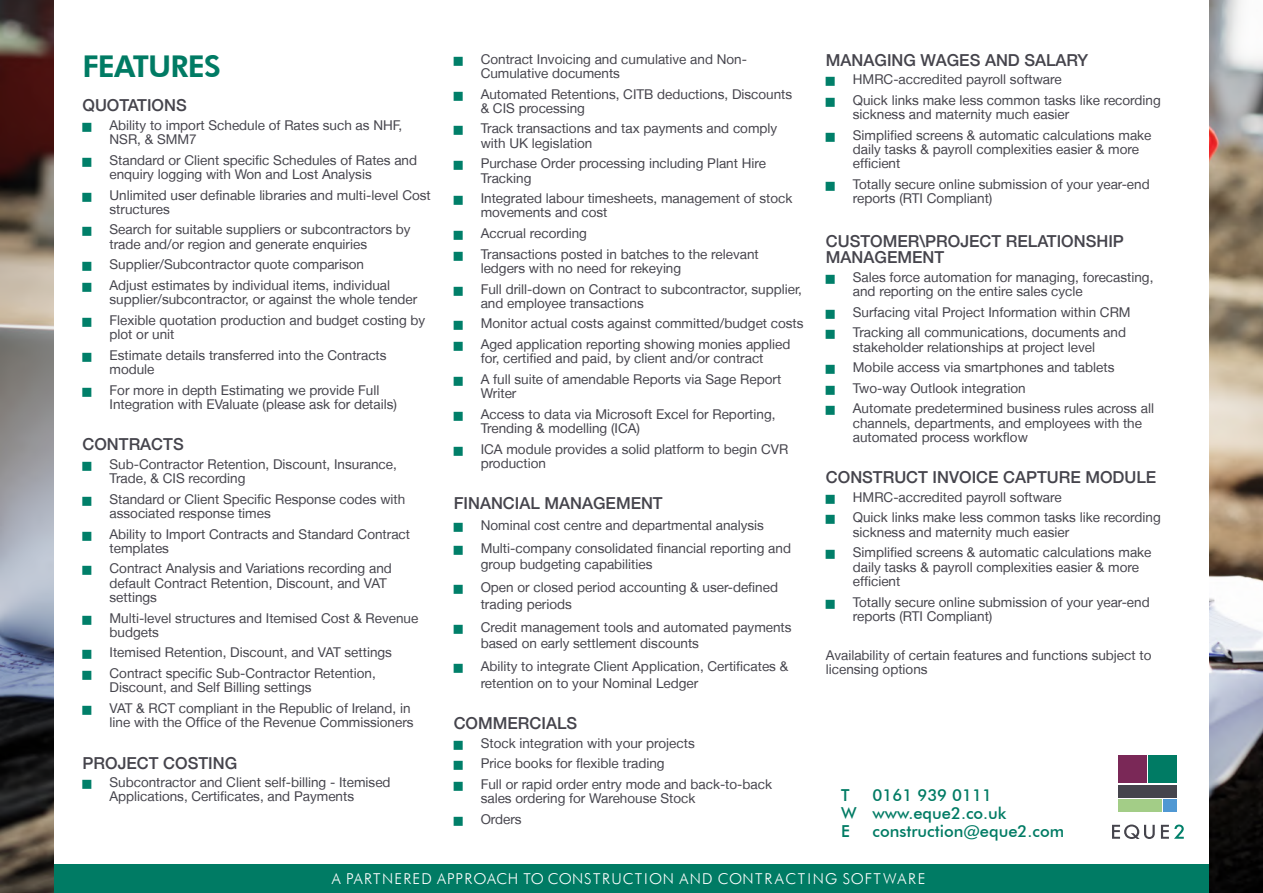
<style>
.page{position:relative;width:1263px;height:893px;background:#fff}
.page>*{position:absolute;margin:0;border:0;box-sizing:border-box;transform-origin:0 0}
.t1{font:800 30px "Futura BT";letter-spacing:-.03em;color:#007b64}
.t2{font:500 16.5px/16.5px "Helvetica Neue LT";color:#45444c}
.t3{font:500 16.5px/18px "Futura BT";color:#007b64}
.t4{font:300 15px "Futura BT";letter-spacing:.09em;color:#fff}
.t5{font:13.5px/20.7px "Helvetica Neue LT";color:#46454d}
</style>
<div class="page">
<img style="left:0;top:0;width:1263px;height:893px">
<div style="left:54px;top:0;width:1155px;height:884px;background:#fff"></div>
<div style="left:1148px;top:756px;width:29px;height:27px;background:#007b64"></div>
<div style="left:1118px;top:756px;width:28px;height:27px;background:#7a2857"></div>
<div style="left:1118px;top:785px;width:59px;height:13px;background:#45444c"></div>
<div style="left:1163px;top:800px;width:14px;height:12px;background:#5098d3"></div>
<div style="left:1118px;top:800px;width:43px;height:12px;background:#a3cd87"></div>
<svg style="left:1112px;top:824px;width:43px;height:15px"></svg>
<svg style="left:1161px;top:824px;width:23px;height:15px"></svg>
<div style="left:54px;top:864px;width:1155px;height:29px;background:#007b64"></div>
<h1 class="t1" style="left:83px;top:48px;width:140px">FEATURES</h1>
<p class="t2" style="left:83px;top:97px;width:106px">QUOTATIONS</p>
<p class="t5" style="left:110px;top:118px;width:294px;line-height:14.2px">Ability to import Schedule of Rates such as NHF,<br>NSR, &amp; SMM7</p>
<p class="t5" style="left:110px;top:153px;width:309px;line-height:14.2px">Standard or Client specific Schedules of Rates and enquiry logging with Won and Lost Analysis</p>
<p class="t5" style="left:110px;top:187px;width:323px;line-height:14.2px">Unlimited user definable libraries and multi-level Cost structures</p>
<p class="t5" style="left:110px;top:222px;width:303px;line-height:14.2px">Search for suitable suppliers or subcontractors by trade and/or region and generate enquiries</p>
<p class="t5" style="left:110px;top:254px;width:282px">Supplier/Subcontractor quote comparison<br>Adjust estimates by individual items, individual</p>
<p class="t5" style="left:110px;top:289px;width:317px">supplier/subcontractor, or against the whole tender<br>Flexible quotation production and budget costing by</p>
<p class="t5" style="left:110px;top:324px;width:279px">plot or unit<br>Estimate details transferred into the Contracts</p>
<p class="t5" style="left:110px;top:359px;width:271px">module<br>For more in depth Estimating we provide Full</p>
<p class="t5" style="left:110px;top:393px;width:289px">Integration with EValuate (please ask for details)</p>
<p class="t2" style="left:83px;top:436px;width:103px">CONTRACTS</p>
<p class="t5" style="left:110px;top:457px;width:289px;line-height:14.2px">Sub-Contractor Retention, Discount, Insurance,<br>Trade, &amp; CIS recording</p>
<p class="t5" style="left:110px;top:491px;width:297px;line-height:14.2px">Standard or Client Specific Response codes with associated response times</p>
<p class="t5" style="left:110px;top:526px;width:302px;line-height:14.2px">Ability to Import Contracts and Standard Contract templates</p>
<p class="t5" style="left:110px;top:561px;width:284px;line-height:14.2px">Contract Analysis and Variations recording and default Contract Retention, Discount, and VAT settings</p>
<p class="t5" style="left:110px;top:610px;width:310px;line-height:14.2px">Multi-level structures and Itemised Cost &amp; Revenue budgets</p>
<p class="t5" style="left:110px;top:642px;width:284px">Itemised Retention, Discount, and VAT settings<br>Contract specific Sub-Contractor Retention,</p>
<p class="t5" style="left:110px;top:677px;width:302px">Discount, and Self Billing settings<br>VAT &amp; RCT compliant in the Republic of Ireland, in</p>
<p class="t5" style="left:110px;top:712px;width:306px">line with the Office of the Revenue Commissioners</p>
<p class="t2" style="left:83px;top:754px;width:156px">PROJECT COSTING</p>
<p class="t5" style="left:110px;top:775px;width:283px;line-height:14.2px">Subcontractor and Client self-billing - Itemised<br>Applications, Certificates, and Payments</p>
<p class="t5" style="left:481px;top:52px;width:268px;line-height:14.2px">Contract Invoicing and cumulative and Non-<br>Cumulative documents</p>
<p class="t5" style="left:481px;top:86px;width:313px;line-height:14.2px">Automated Retentions, CITB deductions, Discounts &amp; CIS processing</p>
<p class="t5" style="left:481px;top:121px;width:298px;line-height:14.2px">Track transactions and tax payments and comply with UK legislation</p>
<p class="t5" style="left:481px;top:156px;width:287px;line-height:14.2px">Purchase Order processing including Plant Hire<br>Tracking</p>
<p class="t5" style="left:481px;top:191px;width:313px;line-height:14.2px">Integrated labour timesheets, management of stock movements and cost</p>
<p class="t5" style="left:481px;top:223px;width:280px">Accrual recording<br>Transactions posted in batches to the relevant</p>
<p class="t5" style="left:481px;top:258px;width:323px">ledgers with no need for rekeying<br>Full drill-down on Contract to subcontractor, supplier,</p>
<p class="t5" style="left:481px;top:292px;width:324px">and employee transactions<br>Monitor actual costs against committed/budget costs<br>Aged application reporting showing monies applied</p>
<p class="t5" style="left:481px;top:348px;width:302px">for, certified and paid, by client and/or contract<br>A full suite of amendable Reports via Sage Report</p>
<p class="t5" style="left:481px;top:383px;width:296px">Writer<br>Access to data via Microsoft Excel for Reporting,</p>
<p class="t5" style="left:481px;top:418px;width:309px">Trending &amp; modelling (ICA)<br>ICA module provides a solid platform to begin CVR</p>
<p class="t5" style="left:481px;top:453px;width:67px">production</p>
<p class="t2" style="left:454px;top:495px;width:211px">FINANCIAL MANAGEMENT</p>
<p class="t5" style="left:481px;top:514px;width:312px;line-height:23px">Nominal cost centre and departmental analysis<br>Multi-company consolidated financial reporting and</p>
<p class="t5" style="left:481px;top:553px;width:299px;line-height:23px">group budgeting capabilities<br>Open or closed period accounting &amp; user-defined</p>
<p class="t5" style="left:481px;top:592px;width:312px;line-height:23px">trading periods<br>Credit management tools and automated payments</p>
<p class="t5" style="left:481px;top:632px;width:309px;line-height:23px">based on early settlement discounts<br>Ability to integrate Client Application, Certificates &amp;</p>
<p class="t5" style="left:481px;top:672px;width:219px">retention on to your Nominal Ledger</p>
<p class="t2" style="left:454px;top:715px;width:125px">COMMERCIALS</p>
<p class="t5" style="left:481px;top:732px;width:293px">Stock integration with your projects<br>Price books for flexible trading<br>Full or rapid order entry mode and back-to-back</p>
<p class="t5" style="left:481px;top:788px;width:216px">sales ordering for Warehouse Stock<br>Orders</p>
<p class="t2" style="left:826px;top:52px;width:264px">MANAGING WAGES AND SALARY</p>
<p class="t5" style="left:853px;top:69px;width:309px">HMRC-accredited payroll software<br>Quick links make less common tasks like recording</p>
<p class="t5" style="left:853px;top:104px;width:300px">sickness and maternity much easier<br>Simplified screens &amp; automatic calculations make</p>
<p class="t5" style="left:853px;top:142px;width:288px;line-height:14.2px">daily tasks &amp; payroll complexities easier &amp; more efficient</p>
<p class="t5" style="left:853px;top:177px;width:298px;line-height:14.2px">Totally secure online submission of your year-end reports (RTI Compliant)</p>
<p class="t2" style="left:826px;top:233px;width:300px">CUSTOMER\PROJECT RELATIONSHIP<br>MANAGEMENT</p>
<p class="t5" style="left:853px;top:270px;width:302px;line-height:14.2px">Sales force automation for managing, forecasting, and reporting on the entire sales cycle</p>
<p class="t5" style="left:853px;top:301px;width:279px">Surfacing vital Project Information within CRM<br>Tracking all communications, documents and</p>
<p class="t5" style="left:853px;top:336px;width:303px">stakeholder relationships at project level<br>Mobile access via smartphones and tablets Two-way Outlook integration<br>Automate predetermined business rules across all</p>
<p class="t5" style="left:853px;top:416px;width:291px;line-height:14.2px">channels, departments, and employees with the automated process workflow</p>
<p class="t2" style="left:826px;top:469px;width:332px">CONSTRUCT INVOICE CAPTURE MODULE</p>
<p class="t5" style="left:853px;top:486px;width:309px">HMRC-accredited payroll software<br>Quick links make less common tasks like recording</p>
<p class="t5" style="left:853px;top:521px;width:300px">sickness and maternity much easier<br>Simplified screens &amp; automatic calculations make</p>
<p class="t5" style="left:853px;top:559px;width:288px;line-height:14.2px">daily tasks &amp; payroll complexities easier &amp; more efficient</p>
<p class="t5" style="left:853px;top:594px;width:298px;line-height:14.2px">Totally secure online submission of your year-end reports (RTI Compliant)</p>
<p class="t5" style="left:826px;top:648px;width:327px;line-height:14.2px">Availability of certain features and functions subject to licensing options</p>
<p class="t3" style="left:841px;top:786px;width:167px;text-indent:31px">0161 939 0111<br>W www.eque2.co.uk<br>E</p>
<p class="t3" style="left:841px;top:786px;width:10px">T</p>
<p class="t3" style="left:872px;top:822px;width:193px">construction@eque2.com</p>
<p class="t4" style="left:332px;top:870px;width:595px">A PARTNERED APPROACH TO CONSTRUCTION AND CONTRACTING SOFTWARE</p>
</div>
